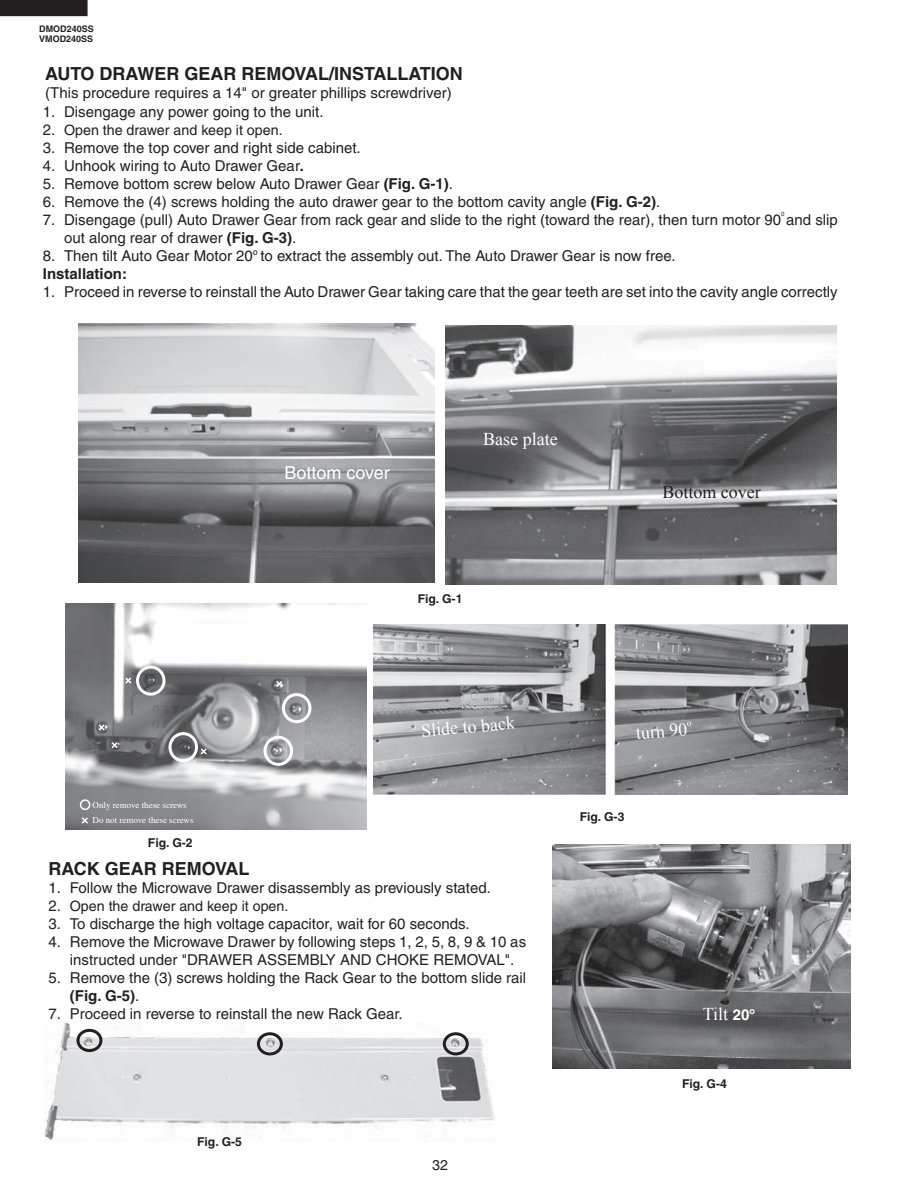
<style>
.page{position:relative;width:918px;height:1188px;background:#fff}
.page>*{position:absolute;margin:0;border:0;box-sizing:border-box;transform-origin:0 0}
.t1{font:700 18px "Helvetica";color:#231f20}
.t2{font:18px "Times New Roman";color:#fff}
.t3{font:18px "Helvetica";color:#fff}
.t4{font:18px "Times New Roman";color:#231f20}
.t5{font:15px/18px "Helvetica";color:#231f20}
.t6{font:14.25px "Helvetica";color:#231f20}
.t7{font:700 12.15px "Helvetica";color:#231f20}
.t8{font:9px "Times";color:#fff}
.t9{font:700 9px/9.8px "Helvetica";color:#231f20}
.t10{font:6px "Helvetica";color:#231f20}
.s1{font-size:15px}
.s2{font-weight:700}
.s3{font-family:"Helvetica";font-weight:700;font-size:15px}
</style>
<div class="page">
<svg style="left:0;top:0;width:87px;height:16px"></svg>
<img style="left:65px;top:604px;width:302px;height:225px">
<div style="left:282px;top:693px;width:29px;height:30px;border:3px solid #fff;border-radius:50%"></div>
<div style="left:264px;top:736px;width:29px;height:30px;border:3px solid #fff;border-radius:50%"></div>
<div style="left:168px;top:732px;width:30px;height:30px;border:3px solid #fff;border-radius:50%"></div>
<img style="left:44px;top:1023px;width:450px;height:117px">
<div style="left:77px;top:1029px;width:25px;height:23px;border:3px solid #231f20;border-radius:50%"></div>
<div style="left:257px;top:1032px;width:26px;height:23px;border:3px solid #231f20;border-radius:50%"></div>
<div style="left:443px;top:1032px;width:26px;height:23px;border:3px solid #231f20;border-radius:50%"></div>
<div style="left:136px;top:666px;width:30px;height:30px;border:3px solid #fff;border-radius:50%"></div>
<img style="left:446px;top:326px;width:391px;height:258px">
<img style="left:374px;top:624px;width:474px;height:171px">
<img style="left:78px;top:324px;width:356px;height:259px">
<img style="left:552px;top:845px;width:298px;height:223px">
<svg style="left:275px;top:679px;width:9px;height:10px"></svg>
<svg style="left:199px;top:747px;width:9px;height:9px"></svg>
<svg style="left:110px;top:741px;width:9px;height:9px"></svg>
<svg style="left:97px;top:723px;width:9px;height:9px"></svg>
<svg style="left:124px;top:676px;width:9px;height:9px"></svg>
<svg style="left:80px;top:816px;width:10px;height:9px"></svg>
<div style="left:80px;top:799px;width:10px;height:11px;border:2px solid #fff;border-radius:50%"></div>
<svg style="left:687px;top:721px;width:4px;height:5px"></svg>
<p class="t9" style="left:39px;top:24px;width:56px">DMOD240SS<br>VMOD240SS</p>
<p class="t1" style="left:45px;top:63px;width:419px">AUTO DRAWER GEAR REMOVAL/INSTALLATION</p>
<p class="t5" style="left:45px;top:84px;width:408px">(This procedure requires a 1 4" or greater phillips screwdriver)</p>
<p class="t5" style="left:43px;top:103px;width:282px">1 . Disengage any power going to the unit.</p>
<p class="t6" style="left:43px;top:122px;width:241px"><span class="s1">2.</span> Open the drawer and keep it open.</p>
<p class="t5" style="left:43px;top:139px;width:319px">3. Remove the top cover and right side cabinet.</p>
<p class="t5" style="left:43px;top:157px;width:263px">4. Unhook wiring to Auto Drawer Gear<span class="s2">.</span></p>
<p class="t5" style="left:43px;top:175px;width:412px">5. Remove bottom screw below Auto Drawer Gear <span class="s2">(Fig. G-1)</span>.</p>
<p class="t5" style="left:43px;top:193px;width:619px">6. Remove the (4) screws holding the auto drawer gear to the bottom cavity angle <span class="s2">(Fig. G-2)</span>.</p>
<p class="t5" style="left:43px;top:211px;width:797px">7. Disengage (pull) Auto Drawer Gear from rack gear and slide to the right (toward the rear), then turn motor 90 and slip</p>
<p class="t10" style="left:781px;top:211px;width:5px">0</p>
<p class="t5" style="left:64px;top:229px;width:234px">out along rear of drawer <span class="s2">(Fig. G-3)</span>.</p>
<p class="t5" style="left:43px;top:247px;width:634px">8. Then tilt Auto Gear Motor 20<sup>o</sup> to extract the assembly out. The Auto Drawer Gear is now free.<br><span class="s2">Installation:</span></p>
<p class="t5" style="left:43px;top:283px;width:796px">1 . Proceed in reverse to reinstall the Auto Drawer Gear taking care that the gear teeth are set into the cavity angle correctly</p>
<p class="t8" style="left:93px;top:800px;width:96px">Only remove these screws</p>
<p class="t8" style="left:93px;top:815px;width:102px">Do not remove these screws</p>
<p class="t3" style="left:284px;top:462px;width:107px">Bottom cover</p>
<p class="t2" style="left:483px;top:427px;width:76px">Base plate</p>
<p class="t7" style="left:418px;top:591px;width:46px">Fig. G-1</p>
<p class="t4" style="left:662px;top:480px;width:100px">Bottom cover</p>
<p class="t2" style="left:420px;top:719px;width:95px;rotate:-5deg">Slide to back</p>
<p class="t2" style="left:635px;top:721px;width:53px;rotate:-5deg">turn 90</p>
<p class="t7" style="left:580px;top:809px;width:46px">Fig. G-3</p>
<p class="t7" style="left:148px;top:835px;width:46px">Fig. G-2</p>
<p class="t1" style="left:49px;top:857px;width:202px">RACK GEAR REMOVAL</p>
<p class="t5" style="left:49px;top:878px;width:444px">1 . Follow the Microwave Drawer disassembly as previously stated.</p>
<p class="t6" style="left:49px;top:897px;width:241px"><span class="s1">2.</span> Open the drawer and keep it open.</p>
<p class="t5" style="left:49px;top:914px;width:422px">3. To discharge the high voltage capacitor, wait for 60 seconds.</p>
<p class="t5" style="left:70px;top:932px;width:458px;text-indent:-21px">4. Remove the Microwave Drawer by following steps 1 , 2, 5, 8, 9 &amp; 1 0 as instructed under "DRAWER ASSEMBLY AND CHOKE REMOVAL".</p>
<p class="t5" style="left:70px;top:968px;width:458px;text-indent:-21px">5. Remove the (3) screws holding the Rack Gear to the bottom slide rail <span class="s2">(Fig. G-5)</span>.</p>
<p class="t5" style="left:49px;top:1004px;width:356px">7. Proceed in reverse to reinstall the new Rack Gear.</p>
<p class="t7" style="left:197px;top:1134px;width:46px">Fig. G-5</p>
<p class="t6" style="left:432px;top:1157px;width:17px">32</p>
<p class="t2" style="left:703px;top:1002px;width:54px">Tilt <span class="s3">20</span><sup>o</sup></p>
<p class="t7" style="left:682px;top:1076px;width:46px">Fig. G-4</p>
</div>
